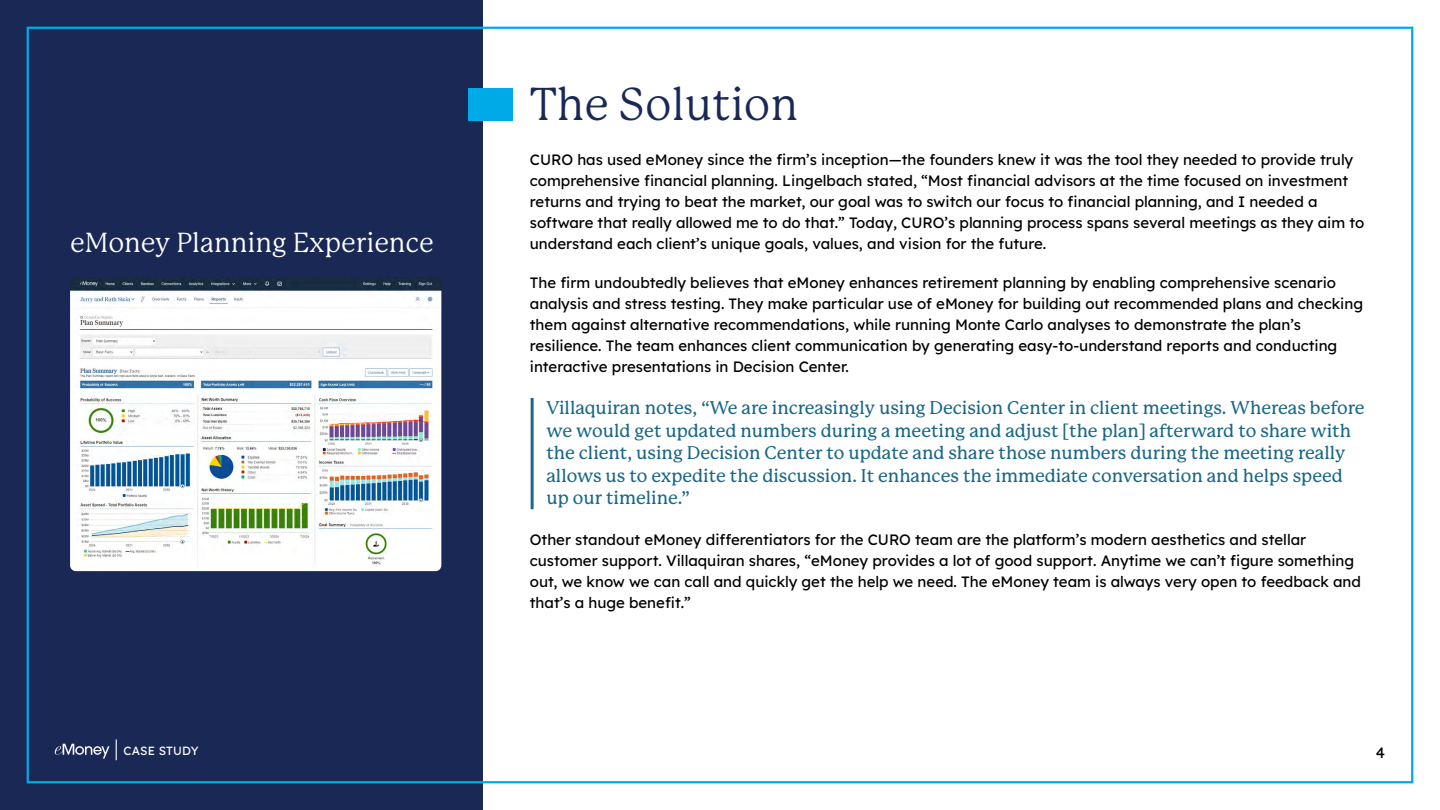
<style>
.page{position:relative;width:1440px;height:810px;background:#fff}
.page>*{position:absolute;margin:0;border:0;box-sizing:border-box;transform-origin:0 0}
.t1{font:45px "P22 Mackinac Pro";color:#1a2856}
.t2{font:27px "P22 Mackinac Pro";color:#fff}
.t3{font:500 18px/22.5px "P Mackinac Pro";color:#1a6887}
.t4{font:15px/21px "Lexend";color:#000}
.t5{font:11.85px "Lexend";letter-spacing:.01em;color:#fff}
</style>
<div class="page">
<div style="left:0;top:0;width:483px;height:810px;background:#1a2856"></div>
<svg style="left:55px;top:744px;width:55px;height:15px"></svg>
<svg style="left:116px;top:740px;width:1px;height:20px"></svg>
<div style="left:468px;top:88px;width:44px;height:32px;background:#00aae7"></div>
<hr style="left:531px;top:398px;width:3px;height:111px;background:#1a6887">
<img style="left:70px;top:277px;width:371px;height:294px">
<h2 class="t2" style="left:70px;top:228px;width:365px">eMoney Planning Experience</h2>
<h1 class="t1" style="left:530px;top:79px;width:270px">The Solution</h1>
<p class="t4" style="left:530px;top:149px;width:836px">CURO has used eMoney since the firm’s inception—the founders knew it was the tool they needed to provide truly comprehensive financial planning. Lingelbach stated, “Most financial advisors at the time focused on investment returns and trying to beat the market, our goal was to switch our focus to financial planning, and I needed a software that really allowed me to do that.” Today, CURO’s planning process spans several meetings as they aim to understand each client’s unique goals, values, and vision for the future.</p>
<p class="t4" style="left:530px;top:272px;width:835px">The firm undoubtedly believes that eMoney enhances retirement planning by enabling comprehensive scenario analysis and stress testing. They make particular use of eMoney for building out recommended plans and checking them against alternative recommendations, while running Monte Carlo analyses to demonstrate the plan’s resilience. The team enhances client communication by generating easy-to-understand reports and conducting interactive presentations in Decision Center.</p>
<p class="t3" style="left:546px;top:397px;width:820px">Villaquiran notes, “We are increasingly using Decision Center in client meetings. Whereas before we would get updated numbers during a meeting and adjust [the plan] afterward to share with the client, using Decision Center to update and share those numbers during the meeting really allows us to expedite the discussion. It enhances the immediate conversation and helps speed up our timeline.”</p>
<p class="t4" style="left:530px;top:528px;width:833px">Other standout eMoney differentiators for the CURO team are the platform’s modern aesthetics and stellar customer support. Villaquiran shares, “eMoney provides a lot of good support. Anytime we can’t figure something out, we know we can call and quickly get the help we need. The eMoney team is always very open to feedback and that’s a huge benefit.”</p>
<p class="t5" style="left:124px;top:742px;width:76px">CASE STUDY</p>
<p class="t4" style="left:1376px;top:741px;width:11px">4</p>
</div>
